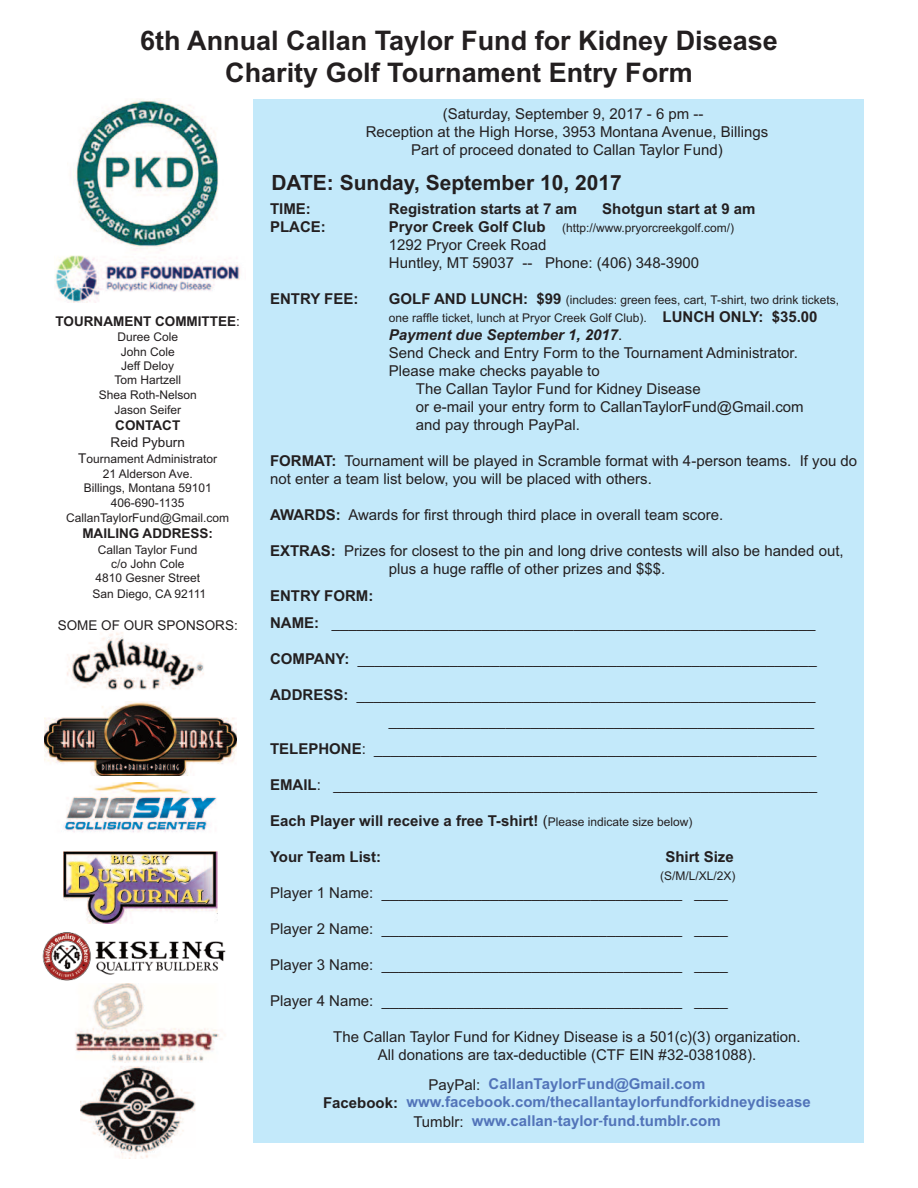
<style>
.page{position:relative;width:918px;height:1188px;background:#fff}
.page>*{position:absolute;margin:0;border:0;box-sizing:border-box;transform-origin:0 0}
.t1{font:700 27px/32.4px "Arial";color:#231f20;text-align:center}
.t2{font:700 21px "Arial";color:#231f20}
.t3{font:15px/18px "Arial";color:#231f20}
.t4{font:700 15px "Arial";color:#231f20}
.t5{font:700 15px/18.3px "Arial";color:#5274b9;text-align:center}
.t6{font:italic 700 15px "Arial";color:#231f20}
.t7{font:700 13.5px "Arial";color:#231f20}
.t8{font:13.5px "Arial";color:#231f20}
.t9{font:12px/14.5px "Arial";color:#231f20;text-align:center}
.s1{font-weight:400}
.s2{font-size:13.5px}
.s3{font-weight:700;font-size:15px}
.s4{font-weight:400;font-style:normal}
.s5{font-weight:700}
.s6{font-weight:400;font-size:12px}
.s7{font-weight:400;color:#231f20}
.s8{color:#231f20}
.s9{font-family:"Agency FB"}
</style>
<div class="page">
<img style="left:55px;top:255px;width:185px;height:48px">
<div style="left:254px;top:99px;width:610px;height:1044px;background:#c3e9fa"></div>
<img style="left:73px;top:99px;width:146px;height:151px">
<img style="left:67px;top:632px;width:137px;height:58px">
<img style="left:44px;top:701px;width:193px;height:75px">
<img style="left:63px;top:783px;width:154px;height:50px">
<img style="left:64px;top:851px;width:153px;height:73px">
<img style="left:75px;top:983px;width:150px;height:80px">
<img style="left:80px;top:1066px;width:116px;height:92px">
<img style="left:43px;top:932px;width:182px;height:49px">
<h1 class="t1" style="left:140px;top:24px;width:639px">6th Annual Callan Taylor Fund for Kidney Disease<br>Charity Golf Tournament Entry Form</h1>
<p class="t7" style="left:56px;top:314px;width:186px">TOURNAMENT COMMITTEE<span class="s1">:</span></p>
<p class="t9" style="left:99px;top:330px;width:100px">Duree Cole<br>John Cole<br>Jeff Deloy<br>Tom Hartzell<br>Shea Roth-Nelson<br>Jason Seifer</p>
<p class="t7" style="left:115px;top:418px;width:66px">CONTACT</p>
<p class="t8" style="left:111px;top:434px;width:76px">Reid Pyburn</p>
<p class="t9" style="left:66px;top:451px;width:164px"><span class="s2">T</span>ournament Administrator<br>21 Alderson Ave.<br>Billings, Montana 59101<br>406-690-1135<br>CallanTaylorFund@Gmail.com</p>
<p class="t7" style="left:82px;top:526px;width:132px">MAILING ADDRESS:</p>
<p class="t9" style="left:93px;top:542px;width:115px">Callan Taylor Fund c/o John Cole<br>4810 Gesner Street<br>San Diego, CA 92111</p>
<p class="t8" style="left:58px;top:618px;width:182px">SOME OF OUR SPONSORS:</p>
<p class="t3" style="left:443px;top:104px;width:262px">(Saturday, September 9, 2017 - 6 pm --</p>
<p class="t3" style="left:366px;top:122px;width:404px">Reception at the High Horse, 3953 Montana Avenue, Billings</p>
<p class="t3" style="left:411px;top:140px;width:313px">Part of proceed donated to Callan Taylor Fund)</p>
<h2 class="t2" style="left:271px;top:171px;width:352px">DATE: Sunday, September 10, 2017</h2>
<p class="t4" style="left:270px;top:200px;width:42px">TIME:</p>
<p class="t4" style="left:389px;top:200px;width:190px">Registration starts at 7 am</p>
<p class="t4" style="left:602px;top:200px;width:155px">Shotgun start at 9 am</p>
<p class="t4" style="left:270px;top:218px;width:57px">PLACE:</p>
<p class="t9" style="left:389px;top:221px;width:347px"><span class="s3">Pryor Creek Golf Club</span> (http://www.pryorcreekgolf.com/)</p>
<p class="t3" style="left:389px;top:236px;width:312px">1292 Pryor Creek Road<br>Huntley, MT 59037 -- Phone: (406) 348-3900</p>
<p class="t4" style="left:270px;top:290px;width:90px">ENTRY FEE:</p>
<p class="t9" style="left:389px;top:291px;width:452px;line-height:18px;text-align:left"><span class="s3">GOLF AND LUNCH: $99</span> (includes: green fees, cart, T-shirt, two drink tickets, one raffle ticket, lunch at Pryor Creek Golf Club). <span class="s3">LUNCH ONLY: $35.00</span></p>
<p class="t6" style="left:389px;top:326px;width:235px">Payment due September 1, 2017<span class="s4">.</span></p>
<p class="t3" style="left:389px;top:344px;width:411px">Send Check and Entry Form to the Tournament Administrator.</p>
<p class="t3" style="left:389px;top:362px;width:212px">Please make checks payable to</p>
<p class="t3" style="left:416px;top:380px;width:286px">The Callan Taylor Fund for Kidney Disease</p>
<p class="t3" style="left:416px;top:398px;width:389px">or e-mail your entry form to CallanTaylorFund@Gmail.com</p>
<p class="t3" style="left:416px;top:416px;width:166px">and pay through PayPal.</p>
<p class="t3" style="left:270px;top:452px;width:589px"><span class="s5">FORMAT:</span> Tournament will be played in Scramble format with 4-person teams. If you do not enter a team list below, you will be placed with others.</p>
<p class="t3" style="left:270px;top:506px;width:455px"><span class="s5">AWARDS:</span> Awards for first through third place in overall team score.</p>
<p class="t3" style="left:389px;top:542px;width:456px;text-indent:-119px"><span class="s5">EXTRAS:</span> Prizes for closest to the pin and long drive contests will also be handed out, plus a huge raffle of other prizes and $$$.</p>
<p class="t3" style="left:270px;top:582px;width:547px;line-height:27px"><span class="s5">ENTRY FORM:<br>NAME:</span> __________________________________________________________</p>
<p class="t3" style="left:270px;top:650px;width:548px"><span class="s5">COMPANY:</span> _______________________________________________________</p>
<p class="t3" style="left:270px;top:682px;width:547px;line-height:25.5px;text-align:right"><span class="s5">ADDRESS:</span> _______________________________________________________ ___________________________________________________</p>
<p class="t3" style="left:270px;top:740px;width:548px"><span class="s5">TELEPHONE</span>: _____________________________________________________</p>
<p class="t3" style="left:270px;top:776px;width:549px"><span class="s5">EMAIL</span>: __________________________________________________________</p>
<p class="t4" style="left:270px;top:812px;width:424px">Each Player will receive a free T-shirt! <span class="s1">(</span><span class="s6">Please indicate size below)</span></p>
<p class="t4" style="left:270px;top:848px;width:113px">Your Team List:</p>
<p class="t4" style="left:665px;top:848px;width:70px">Shirt Size</p>
<p class="t9" style="left:660px;top:869px;width:77px">(S/M/L/XL/2X)</p>
<p class="t3" style="left:270px;top:884px;width:459px">Player 1 Name: ____________________________________ ____</p>
<p class="t3" style="left:270px;top:920px;width:459px">Player 2 Name: ____________________________________ ____</p>
<p class="t3" style="left:270px;top:956px;width:459px">Player 3 Name: ____________________________________ ____</p>
<p class="t3" style="left:270px;top:992px;width:459px">Player 4 Name: ____________________________________ ____</p>
<p class="t3" style="left:333px;top:1028px;width:469px;text-align:center">The Callan Taylor Fund for Kidney Disease is a 501(c)(3) organization.<br>All donations are tax-deductible (CTF EIN #32-0381088).</p>
<p class="t5" style="left:323px;top:1075px;width:489px"><span class="s7">PayPal:</span> CallanTaylorFund@Gmail.com<br><span class="s8">Facebook:</span> www.facebook.com/thecallantaylorfundforkidneydisease<br><span class="s7">Tumblr:</span> www.callan<span class="s9">-</span>taylor<span class="s9">-</span>fund.tumblr.com</p>
</div>
